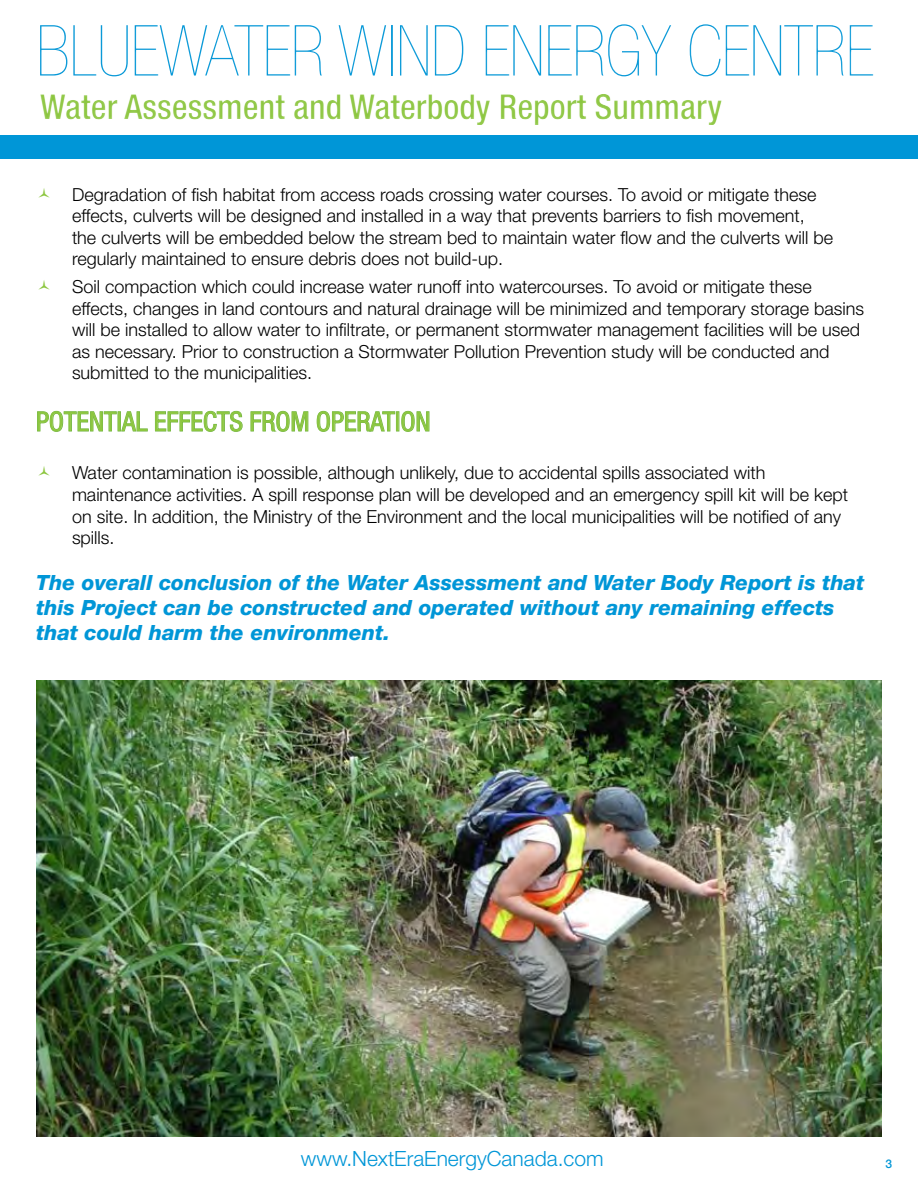
<style>
.page{position:relative;width:918px;height:1188px;background:#fff}
.page>*{position:absolute;margin:0;border:0;box-sizing:border-box;transform-origin:0 0}
.t1{font:900 condensed 70.5px "Helvetica Neue";letter-spacing:-.01em;color:#0096d7}
.t2{font:500 condensed 34.5px "Helvetica Neue";color:#8cc63f}
.t3{font:condensed 27px "Helvetica Neue";color:#8cc63f}
.t4{font:italic 800 21px/25.2px "Helvetica Neue";color:#0096d7}
.t5{font:300 21px "Helvetica Neue";color:#0096d7}
.t6{font:300 18px/21.6px "Helvetica Neue";color:#000}
.t7{font:500 12px "Helvetica Neue";color:#0096d7}
</style>
<div class="page">
<div style="left:0;top:135px;width:918px;height:24px;background:#0096d7"></div>
<svg style="left:37px;top:411px;width:111px;height:21px"></svg>
<svg style="left:155px;top:411px;width:88px;height:21px"></svg>
<svg style="left:250px;top:411px;width:59px;height:21px"></svg>
<svg style="left:317px;top:411px;width:113px;height:21px"></svg>
<img style="left:36px;top:681px;width:846px;height:455px">
<div style="left:32px;top:85px;width:886px;height:53px;background:#fff"></div>
<div style="left:0;top:85px;width:8px;height:53px;background:#fff"></div>
<h1 class="t1" style="left:36px;top:12px;width:840px">BLUEWATER WIND ENERGY CENTRE</h1>
<h2 class="t2" style="left:40px;top:86px;width:684px">Water Assessment and Waterbody Report Summary</h2>
<p class="t6" style="left:72px;top:183px;width:763px">Degradation of fish habitat from access roads crossing water courses. To avoid or mitigate these effects, culverts will be designed and installed in a way that prevents barriers to fish movement, the culverts will be embedded below the stream bed to maintain water flow and the culverts will be regularly maintained to ensure debris does not build-up.</p>
<p class="t6" style="left:72px;top:275px;width:794px">Soil compaction which could increase water runoff into watercourses. To avoid or mitigate these effects, changes in land contours and natural drainage will be minimized and temporary storage basins will be installed to allow water to infiltrate, or permanent stormwater management facilities will be used as necessary. Prior to construction a Stormwater Pollution Prevention study will be conducted and submitted to the municipalities.</p>
<h3 class="t3" style="left:36px;top:406px;width:396px">POTENTIAL EFFECTS FROM OPERATION</h3>
<p class="t6" style="left:72px;top:462px;width:778px">Water contamination is possible, although unlikely, due to accidental spills associated with maintenance activities. A spill response plan will be developed and an emergency spill kit will be kept on site. In addition, the Ministry of the Environment and the local municipalities will be notified of any spills.</p>
<p class="t4" style="left:36px;top:570px;width:830px">The overall conclusion of the Water Assessment and Water Body Report is that this Project can be constructed and operated without any remaining effects that could harm the environment.</p>
<p class="t5" style="left:301px;top:1146px;width:304px">www.NextEraEnergyCanada.com</p>
<p class="t7" style="left:886px;top:1157px;width:8px">3</p>
</div>
